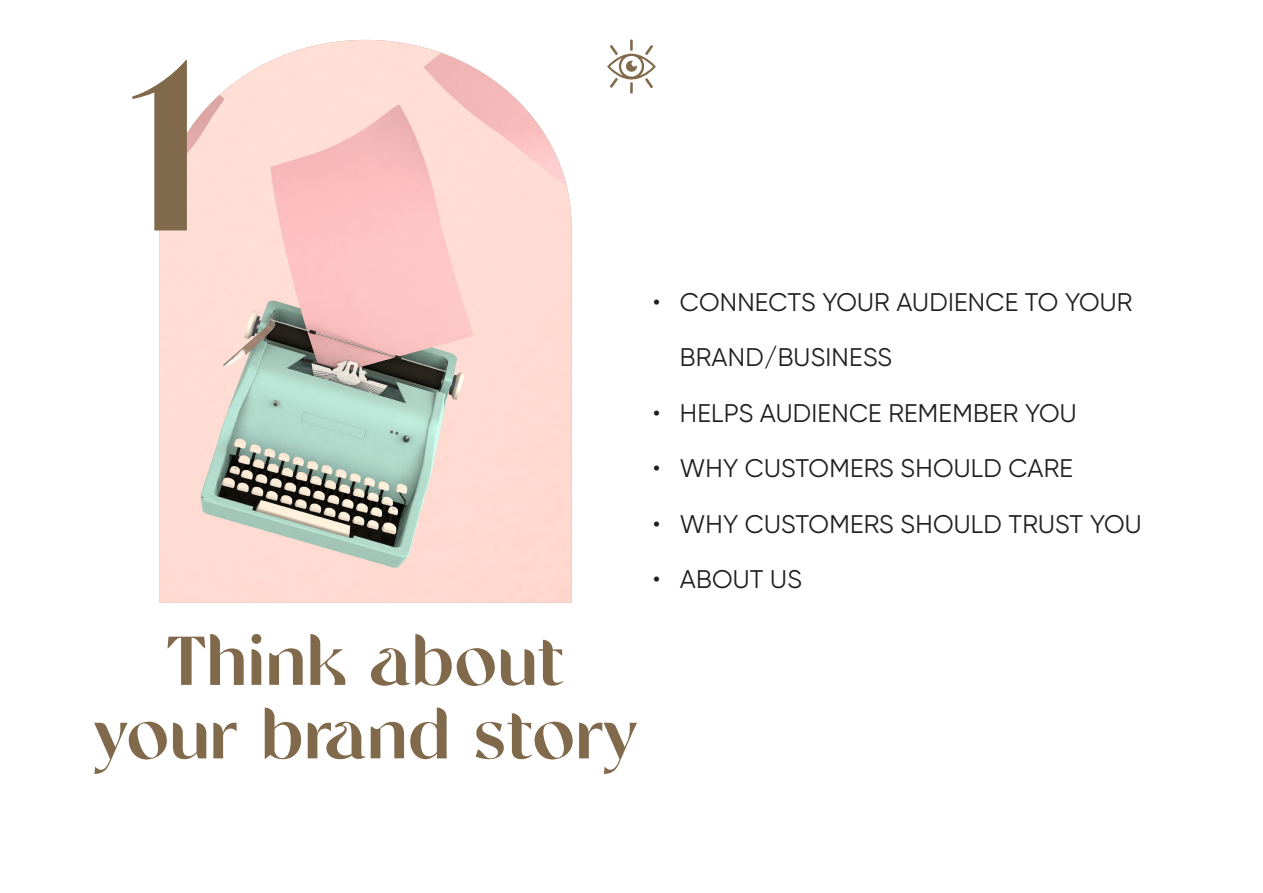
<style>
.page{position:relative;width:1263px;height:893px;background:#fff}
.page>*{position:absolute;margin:0;border:0;box-sizing:border-box;transform-origin:0 0}
.t1{font:240px "Tangerine";color:#81694b}
.t2{font:69px/73.5px "Tangerine";color:#81694b;text-align:center}
.t3{font:25.5px/55.5px "Gilroy";letter-spacing:.01em;color:#231f20}
</style>
<div class="page">
<svg style="left:607px;top:39px;width:49px;height:55px"></svg>
<img style="left:160px;top:40px;width:411px;height:563px">
<h1 class="t1" style="left:120px;top:1px;width:80px">1</h1>
<p class="t3" style="left:680px;top:274px;width:454px;text-indent:-27px">• CONNECTS YOUR AUDIENCE TO YOUR<br>BRAND/BUSINESS</p>
<p class="t3" style="left:653px;top:385px;width:425px">• HELPS AUDIENCE REMEMBER YOU</p>
<p class="t3" style="left:653px;top:440px;width:422px">• WHY CUSTOMERS SHOULD CARE</p>
<p class="t3" style="left:653px;top:496px;width:490px">• WHY CUSTOMERS SHOULD TRUST YOU</p>
<p class="t3" style="left:653px;top:551px;width:151px">• ABOUT US</p>
<h2 class="t2" style="left:94px;top:631px;width:546px">Think about your brand story</h2>
</div>
